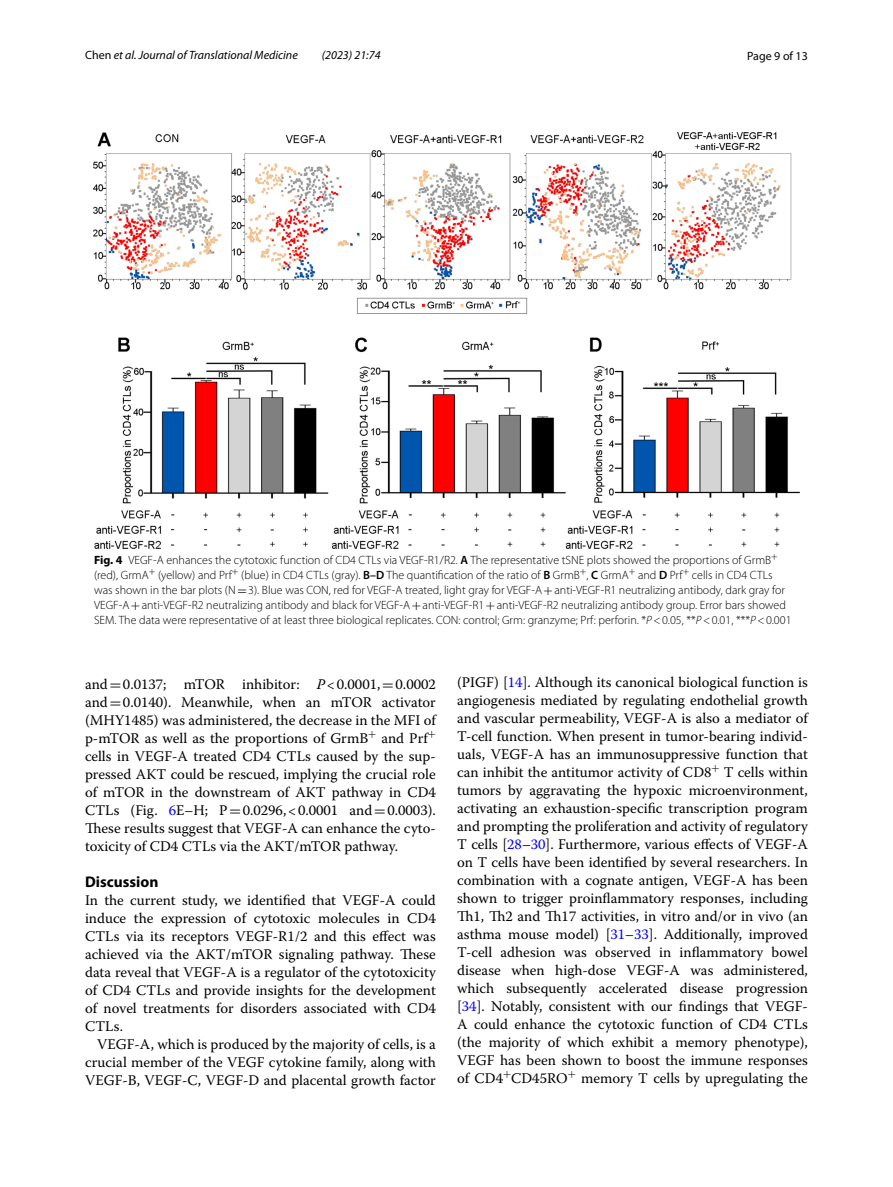
<style>
.page{position:relative;width:893px;height:1187px;background:#fff}
.page>*{position:absolute;margin:0;border:0;box-sizing:border-box;transform-origin:0 0}
.t1{font:700 15.45px "Myriad Pro";color:#000}
.t2{font:14.7px/18px "Warnock Pro";color:#000;text-align:justify}
.t3{font:300 12px/15px "Myriad Pro";color:#000}
.t4{font:italic 12px "Myriad Pro";color:#000}
.t5{font:12px "Myriad Pro";color:#000}
.s1{font-style:normal}
.s2{font-weight:700}
.s3{font-weight:600}
.s4{font-family:"MTSY";font-weight:400}
.s5{font-style:italic}
.s6{font-family:"MTSY"}
.s7{color:#00f}
</style>
<div class="page">
<img style="left:94px;top:133px;width:705px;height:415px">
<p class="t4" style="left:85px;top:48px;width:214px"><span class="s1">Chen</span> et al. Journal of Translational Medicine</p>
<p class="t4" style="left:322px;top:48px;width:60px">(2023) 21:74</p>
<p class="t5" style="left:747px;top:48px;width:62px">Page 9 of 13</p>
<p class="t3" style="left:94px;top:552px;width:699px"><span class="s2">Fig. 4</span> VEGF-A enhances the cytotoxic function of CD4 CTLs via VEGF-R1/R2. <span class="s3">A</span> The representative tSNE plots showed the proportions of GrmB<sup>+ </sup>(red), GrmA<sup>+</sup> (yellow) and Prf<sup>+</sup> (blue) in CD4 CTLs (gray). <span class="s3">B–D</span> The quantification of the ratio of <span class="s3">B</span> GrmB<sup>+</sup>, <span class="s3">C</span> GrmA<sup>+</sup> and <span class="s3">D</span> Prf<sup>+</sup> cells in CD4 CTLs was shown in the bar plots (N<span class="s4">=</span>3). Blue was CON, red for VEGF-A treated, light gray for VEGF-A<span class="s4">+</span>anti-VEGF-R1 neutralizing antibody, dark gray for VEGF-A<span class="s4">+</span>anti-VEGF-R2 neutralizing antibody and black for VEGF-A<span class="s4">+</span>anti-VEGF-R1<span class="s4">+</span>anti-VEGF-R2 neutralizing antibody group. Error bars showed SEM. The data were representative of at least three biological replicates. CON: control; Grm: granzyme; Prf: perforin. *<span class="s5">P</span>&lt;0.05, **<span class="s5">P</span>&lt;0.01, ***<span class="s5">P</span>&lt;0.001</p>
<p class="t2" style="left:85px;top:674px;width:352px">and<span class="s6">=</span>0.0137; mTOR inhibitor: <span class="s5">P</span>&lt;0.0001,<span class="s6">=</span>0.0002 and<span class="s6">=</span>0.0140). Meanwhile, when an mTOR activator (MHY1485) was administered, the decrease in the MFI of p-mTOR as well as the proportions of GrmB<sup>+</sup> and Prf<sup>+ </sup>cells in VEGF-A treated CD4 CTLs caused by the sup&shy;pressed AKT could be rescued, implying the crucial role of mTOR in the downstream of AKT pathway in CD4<br>CTLs (Fig. <span class="s7">6</span>E–H; P<span class="s6">=</span>0.0296,&lt;0.0001 and<span class="s6">=</span>0.0003).<br>These results suggest that VEGF-A can enhance the cyto&shy;toxicity of CD4 CTLs via the AKT/mTOR pathway.</p>
<p class="t1" style="left:85px;top:871px;width:75px">Discussion</p>
<p class="t2" style="left:85px;top:890px;width:352px">In the current study, we identified that VEGF-A could induce the expression of cytotoxic molecules in CD4<br>CTLs via its receptors VEGF-R1/2 and this effect was achieved via the AKT/mTOR signaling pathway. These data reveal that VEGF-A is a regulator of the cytotoxicity of CD4 CTLs and provide insights for the development of novel treatments for disorders associated with CD4<br>CTLs.</p>
<p class="t2" style="left:85px;top:1034px;width:352px;text-indent:12px">VEGF-A, which is produced by the majority of cells, is a crucial member of the VEGF cytokine family, along with VEGF-B, VEGF-C, VEGF-D and placental growth factor</p>
<p class="t2" style="left:457px;top:672px;width:352px">(PIGF) [<span class="s7">14</span>]. Although its canonical biological function is angiogenesis mediated by regulating endothelial growth and vascular permeability, VEGF-A is also a mediator of T-cell function. When present in tumor-bearing individ&shy;uals, VEGF-A has an immunosuppressive function that can inhibit the antitumor activity of CD8<sup>+</sup> T cells within tumors by aggravating the hypoxic microenvironment, activating an exhaustion-specific transcription program and prompting the proliferation and activity of regulatory T cells [<span class="s7">28</span>–<span class="s7">30</span>]. Furthermore, various effects of VEGF-A on T cells have been identified by several researchers. In combination with a cognate antigen, VEGF-A has been shown to trigger proinflammatory responses, including Th1, Th2 and Th17 activities, in vitro and/or in vivo (an asthma mouse model) [<span class="s7">31</span>–<span class="s7">33</span>]. Additionally, improved T-cell adhesion was observed in inflammatory bowel disease when high-dose VEGF-A was administered, which subsequently accelerated disease progression [<span class="s7">34</span>]. Notably, consistent with our findings that VEGF-A could enhance the cytotoxic function of CD4 CTLs (the majority of which exhibit a memory phenotype), VEGF has been shown to boost the immune responses of CD4<sup>+</sup>CD45RO<sup>+</sup> memory T cells by upregulating the</p>
</div>
